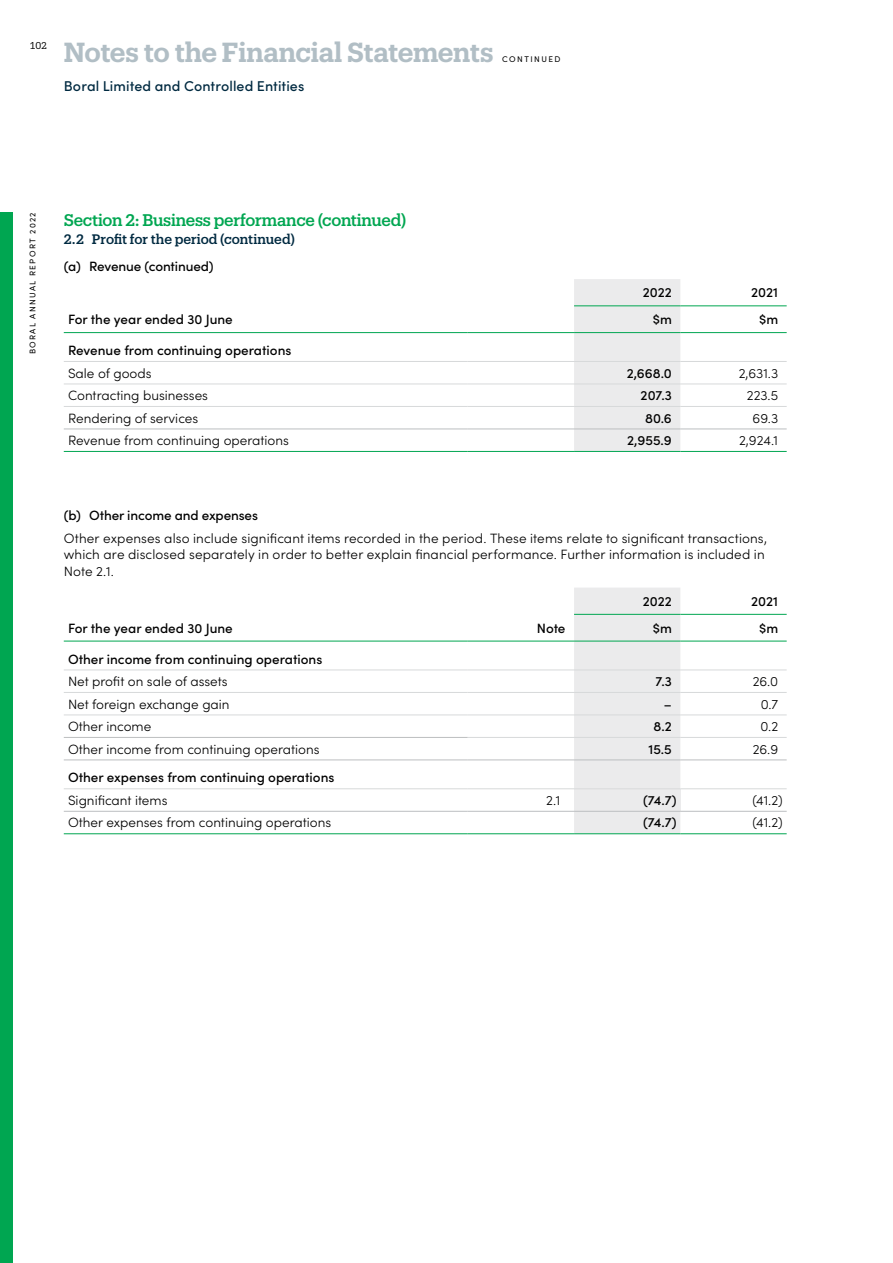
<style>
.page{position:relative;width:893px;height:1263px;background:#fff}
.page>*{position:absolute;margin:0;border:0;box-sizing:border-box;transform-origin:0 0}
.t1{font:600 27px "Produkt";letter-spacing:-.015em;color:#b1bec5}
.t2{font:500 16.5px "Produkt";letter-spacing:-.015em;color:#00a651}
.t3{font:500 14.25px "Sofia Pro";letter-spacing:.005em;color:#002a41}
.t4{font:300 13.5px/16.5px "Sofia Pro";color:#000;text-align:justify}
.t5{font:500 13.5px "Sofia Pro";color:#000}
.t6{font:500 13.5px "Produkt";color:#002a41}
.t7{font:9.75px "Produkt";color:#000}
.t8{font:8.25px "Sofia Pro";letter-spacing:.16em;color:#000}
.t9{font:8.25px "Sofia Pro";letter-spacing:.18em;color:#000}
</style>
<div class="page">
<div style="left:574px;top:279px;width:106px;height:172px;background:#ebebec"></div>
<hr style="left:64px;top:384px;width:404px;height:1px;background:#d7d9da">
<hr style="left:64px;top:429px;width:404px;height:1px;background:#bcbec0">
<hr style="left:64px;top:451px;width:404px;height:1px;background:#00a651">
<hr style="left:468px;top:451px;width:106px;height:1px;background:#00a651">
<hr style="left:468px;top:406px;width:106px;height:1px;background:#d7d9da">
<hr style="left:680px;top:406px;width:107px;height:1px;background:#d7d9da">
<hr style="left:468px;top:429px;width:106px;height:1px;background:#bcbec0">
<hr style="left:680px;top:429px;width:107px;height:1px;background:#bcbec0">
<hr style="left:680px;top:451px;width:107px;height:1px;background:#00a651">
<hr style="left:574px;top:451px;width:106px;height:1px;background:#00a651">
<hr style="left:64px;top:406px;width:404px;height:1px;background:#d7d9da">
<hr style="left:64px;top:361px;width:404px;height:1px;background:#d7d9da">
<hr style="left:64px;top:332px;width:404px;height:1px;background:#00a651">
<hr style="left:468px;top:384px;width:106px;height:1px;background:#d7d9da">
<hr style="left:468px;top:361px;width:106px;height:1px;background:#d7d9da">
<hr style="left:574px;top:429px;width:106px;height:1px;background:#bcbec0">
<hr style="left:574px;top:406px;width:106px;height:1px;background:#d7d9da">
<hr style="left:574px;top:384px;width:106px;height:1px;background:#d7d9da">
<hr style="left:574px;top:361px;width:106px;height:1px;background:#d7d9da">
<hr style="left:574px;top:332px;width:106px;height:1px;background:#00a651">
<hr style="left:574px;top:306px;width:106px;height:1px;background:#00a651">
<hr style="left:680px;top:384px;width:107px;height:1px;background:#d7d9da">
<hr style="left:680px;top:361px;width:107px;height:1px;background:#d7d9da">
<hr style="left:680px;top:332px;width:107px;height:1px;background:#00a651">
<hr style="left:680px;top:306px;width:107px;height:1px;background:#00a651">
<hr style="left:468px;top:332px;width:106px;height:1px;background:#00a651">
<div style="left:574px;top:588px;width:106px;height:245px;background:#ebebec"></div>
<div style="left:574px;top:789px;width:106px;height:22px;background:#ebebec"></div>
<hr style="left:64px;top:833px;width:404px;height:1px;background:#00a651">
<hr style="left:468px;top:833px;width:106px;height:1px;background:#00a651">
<hr style="left:680px;top:833px;width:107px;height:1px;background:#00a651">
<hr style="left:574px;top:833px;width:106px;height:1px;background:#00a651">
<hr style="left:64px;top:811px;width:404px;height:1px;background:#bcbec0">
<hr style="left:468px;top:811px;width:106px;height:1px;background:#bcbec0">
<hr style="left:574px;top:811px;width:106px;height:1px;background:#bcbec0">
<hr style="left:680px;top:811px;width:107px;height:1px;background:#bcbec0">
<hr style="left:64px;top:788px;width:404px;height:1px;background:#d7d9da">
<hr style="left:468px;top:788px;width:106px;height:1px;background:#d7d9da">
<hr style="left:574px;top:788px;width:106px;height:1px;background:#d7d9da">
<hr style="left:680px;top:788px;width:107px;height:1px;background:#d7d9da">
<hr style="left:64px;top:759px;width:404px;height:1px;background:#bcbec0">
<hr style="left:468px;top:759px;width:106px;height:1px;background:#bcbec0">
<hr style="left:574px;top:759px;width:106px;height:1px;background:#bcbec0">
<hr style="left:680px;top:759px;width:107px;height:1px;background:#bcbec0">
<hr style="left:64px;top:737px;width:404px;height:1px;background:#bcbec0">
<hr style="left:468px;top:737px;width:106px;height:1px;background:#d7d9da">
<hr style="left:574px;top:737px;width:106px;height:1px;background:#d7d9da">
<hr style="left:680px;top:737px;width:107px;height:1px;background:#d7d9da">
<hr style="left:64px;top:715px;width:404px;height:1px;background:#d7d9da">
<hr style="left:468px;top:715px;width:106px;height:1px;background:#d7d9da">
<hr style="left:574px;top:715px;width:106px;height:1px;background:#d7d9da">
<hr style="left:680px;top:715px;width:107px;height:1px;background:#d7d9da">
<hr style="left:680px;top:692px;width:107px;height:1px;background:#d7d9da">
<hr style="left:574px;top:692px;width:106px;height:1px;background:#d7d9da">
<hr style="left:468px;top:692px;width:106px;height:1px;background:#d7d9da">
<hr style="left:64px;top:692px;width:404px;height:1px;background:#d7d9da">
<hr style="left:64px;top:670px;width:404px;height:1px;background:#d7d9da">
<hr style="left:468px;top:670px;width:106px;height:1px;background:#d7d9da">
<hr style="left:574px;top:670px;width:106px;height:1px;background:#d7d9da">
<hr style="left:680px;top:670px;width:107px;height:1px;background:#d7d9da">
<hr style="left:680px;top:641px;width:107px;height:1px;background:#00a651">
<hr style="left:574px;top:641px;width:106px;height:1px;background:#00a651">
<hr style="left:468px;top:641px;width:106px;height:1px;background:#00a651">
<hr style="left:64px;top:641px;width:404px;height:1px;background:#00a651">
<hr style="left:574px;top:614px;width:106px;height:1px;background:#00a651">
<hr style="left:680px;top:614px;width:107px;height:1px;background:#00a651">
<div style="left:0;top:213px;width:13px;height:1050px;background:#00a651"></div>
<p class="t7" style="left:30px;top:39px;width:19px">102</p>
<h1 class="t1" style="left:64px;top:33px;width:431px">Notes to the Financial Statements</h1>
<p class="t3" style="left:64px;top:76px;width:242px">Boral Limited and Controlled Entities</p>
<p class="t9" style="left:502px;top:53px;width:60px">CONTINUED</p>
<p class="t8" style="left:27px;top:354px;width:143px;rotate:-90deg">BORAL ANNUAL REPORT 2022</p>
<p class="t2" style="left:64px;top:209px;width:344px">Section 2: Business performance (continued)</p>
<p class="t6" style="left:64px;top:230px;width:233px">2.2 Profit for the period (continued)</p>
<p class="t5" style="left:64px;top:256px;width:151px">(a) Revenue (continued)</p>
<p class="t5" style="left:643px;top:283px;width:31px">2022</p>
<p class="t5" style="left:751px;top:283px;width:28px">2021</p>
<p class="t5" style="left:68px;top:309px;width:166px">For the year ended 30 June</p>
<p class="t5" style="left:653px;top:309px;width:21px">$m</p>
<p class="t5" style="left:759px;top:309px;width:21px">$m</p>
<p class="t5" style="left:68px;top:340px;width:225px">Revenue from continuing operations</p>
<p class="t4" style="left:68px;top:364px;width:85px">Sale of goods</p>
<p class="t5" style="left:627px;top:363px;width:47px">2,668.0</p>
<p class="t4" style="left:739px;top:364px;width:41px">2,631.3</p>
<p class="t4" style="left:68px;top:386px;width:142px">Contracting businesses</p>
<p class="t5" style="left:641px;top:385px;width:33px">207.3</p>
<p class="t4" style="left:747px;top:386px;width:33px">223.5</p>
<p class="t4" style="left:68px;top:409px;width:132px">Rendering of services</p>
<p class="t5" style="left:645px;top:408px;width:28px">80.6</p>
<p class="t4" style="left:753px;top:409px;width:27px">69.3</p>
<p class="t4" style="left:68px;top:431px;width:222px">Revenue from continuing operations</p>
<p class="t5" style="left:627px;top:430px;width:46px">2,955.9</p>
<p class="t4" style="left:739px;top:431px;width:41px">2,924.1</p>
<p class="t5" style="left:64px;top:505px;width:196px">(b) Other income and expenses</p>
<p class="t4" style="left:64px;top:529px;width:704px">Other expenses also include significant items recorded in the period. These items relate to significant transactions, which are disclosed separately in order to better explain financial performance. Further information is included in Note 2.1.</p>
<p class="t5" style="left:643px;top:591px;width:31px">2022</p>
<p class="t5" style="left:751px;top:591px;width:28px">2021</p>
<p class="t5" style="left:68px;top:618px;width:166px">For the year ended 30 June</p>
<p class="t5" style="left:537px;top:618px;width:30px">Note</p>
<p class="t5" style="left:653px;top:618px;width:21px">$m</p>
<p class="t5" style="left:759px;top:618px;width:21px">$m</p>
<p class="t5" style="left:68px;top:649px;width:256px">Other income from continuing operations</p>
<p class="t4" style="left:68px;top:672px;width:161px">Net profit on sale of assets</p>
<p class="t5" style="left:656px;top:671px;width:18px">7.3</p>
<p class="t4" style="left:753px;top:672px;width:27px">26.0</p>
<p class="t4" style="left:68px;top:695px;width:163px">Net foreign exchange gain</p>
<p class="t5" style="left:664px;top:694px;width:9px">–</p>
<p class="t4" style="left:761px;top:695px;width:19px">0.7</p>
<p class="t4" style="left:68px;top:717px;width:85px">Other income</p>
<p class="t5" style="left:653px;top:716px;width:20px">8.2</p>
<p class="t4" style="left:760px;top:717px;width:19px">0.2</p>
<p class="t4" style="left:68px;top:740px;width:253px">Other income from continuing operations</p>
<p class="t5" style="left:648px;top:739px;width:25px">15.5</p>
<p class="t4" style="left:753px;top:740px;width:27px">26.9</p>
<p class="t5" style="left:68px;top:768px;width:268px">Other expenses from continuing operations</p>
<p class="t4" style="left:68px;top:791px;width:101px">Significant items</p>
<p class="t4" style="left:546px;top:791px;width:15px">2.1</p>
<p class="t5" style="left:643px;top:790px;width:35px">(74.7)</p>
<p class="t4" style="left:752px;top:791px;width:32px">(41.2)</p>
<p class="t4" style="left:68px;top:814px;width:265px">Other expenses from continuing operations</p>
<p class="t5" style="left:643px;top:813px;width:35px">(74.7)</p>
<p class="t4" style="left:752px;top:814px;width:32px">(41.2)</p>
</div>
